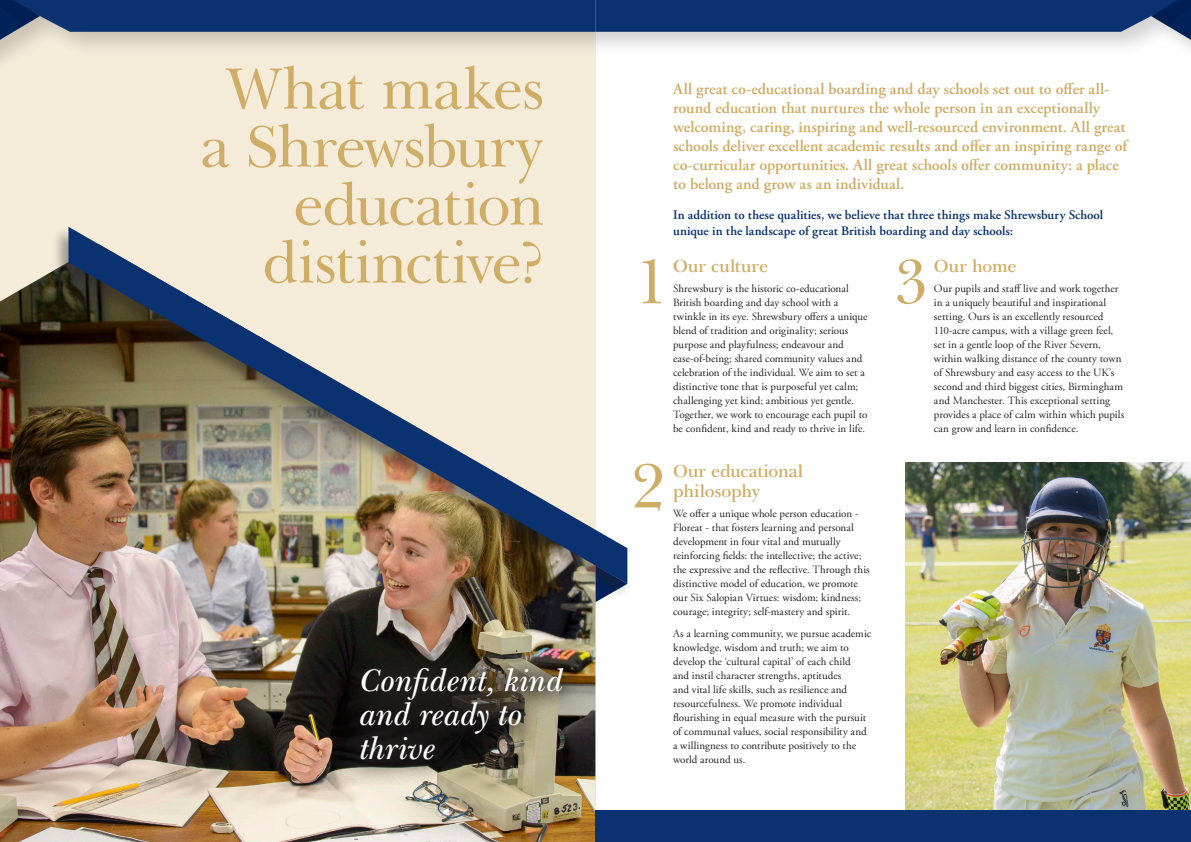
<style>
.page{position:relative;width:1191px;height:842px;background:#fff}
.page>*{position:absolute;margin:0;border:0;box-sizing:border-box;transform-origin:0 0}
.t1{font:64px "New Baskerville IT Cby BT";color:#cfad66}
.t2{font:60px/58px "New Baskerville IT Cby BT";letter-spacing:-.02em;color:#cfad66;text-align:right}
.t3{font:italic 600 32px/34px "New Baskerville IT Cby BT";letter-spacing:-.005em;color:#fff}
.t4{font:600 18px/20px "New Baskerville IT Cby BT";letter-spacing:-.005em;color:#cfad66}
.t5{font:600 16px/19px "Adobe Garamond Pro";color:#cfad66}
.t6{font:600 13px/16px "Adobe Garamond Pro";letter-spacing:.005em;color:#0b3270}
.t7{font:11px/14px "Adobe Garamond Pro";letter-spacing:.005em;color:#231f20}
</style>
<div class="page">
<div style="left:0;top:0;width:595px;height:575px;background:#f4ebd9"></div>
<img style="left:905px;top:463px;width:286px;height:348px">
<img style="left:0;top:271px;width:595px;height:571px">
<svg style="left:595px;top:599px;width:6px;height:3px"></svg>
<div style="left:0;top:0;width:1191px;height:104px;background:#231f20;opacity:.2"></div>
<svg style="left:0;top:0;width:1191px;height:40px;background:#385583"></svg>
<div style="left:595px;top:811px;width:596px;height:31px;background:#0b3270"></div>
<div style="left:52px;top:226px;width:578px;height:373px;background:#231f20;opacity:.4"></div>
<img style="left:68px;top:227px;width:559px;height:357px">
<img style="left:334px;top:641px;width:255px;height:145px">
<p class="t2" style="left:200px;top:59px;width:345px">What makes a Shrewsbury education distinctive?</p>
<p class="t3" style="left:360px;top:663px;width:205px">Confident, kind and ready to thrive</p>
<p class="t5" style="left:673px;top:79px;width:456px">All great co-educational boarding and day schools set out to offer all&shy;round education that nurtures the whole person in an exceptionally welcoming, caring, inspiring and well-resourced environment. All great schools deliver excellent academic results and offer an inspiring range of co-curricular opportunities. All great schools offer community: a place to belong and grow as an individual.</p>
<p class="t6" style="left:673px;top:207px;width:431px">In addition to these qualities, we believe that three things make Shrewsbury School unique in the landscape of great British boarding and day schools:</p>
<p class="t4" style="left:673px;top:256px;width:96px">Our culture</p>
<p class="t7" style="left:673px;top:282px;width:196px">Shrewsbury is the historic co-educational British boarding and day school with a twinkle in its eye. Shrewsbury offers a unique blend of tradition and originality; serious purpose and playfulness; endeavour and ease-of-being; shared community values and celebration of the individual. We aim to set a distinctive tone that is purposeful yet calm; challenging yet kind; ambitious yet gentle.<br>Together, we work to encourage each pupil to be confident, kind and ready to thrive in life.</p>
<p class="t4" style="left:673px;top:461px;width:132px">Our educational philosophy</p>
<p class="t7" style="left:673px;top:507px;width:198px">We offer a unique whole person education - Floreat - that fosters learning and personal development in four vital and mutually reinforcing fields: the intellective; the active; the expressive and the reflective. Through this distinctive model of education, we promote our Six Salopian Virtues: wisdom; kindness; courage; integrity; self-mastery and spirit.</p>
<p class="t7" style="left:673px;top:627px;width:200px">As a learning community, we pursue academic knowledge, wisdom and truth; we aim to develop the ‘cultural capital’ of each child<br>and instil character strengths, aptitudes<br>and vital life skills, such as resilience and resourcefulness. We promote individual flourishing in equal measure with the pursuit of communal values, social responsibility and a willingness to contribute positively to the world around us.</p>
<p class="t1" style="left:634px;top:242px;width:37px">1</p>
<p class="t1" style="left:893px;top:242px;width:37px">3</p>
<p class="t4" style="left:934px;top:256px;width:84px">Our home</p>
<p class="t7" style="left:934px;top:282px;width:192px">Our pupils and staff live and work together in a uniquely beautiful and inspirational setting. Ours is an excellently resourced 110-acre campus, with a village green feel, set in a gentle loop of the River Severn, within walking distance of the county town of Shrewsbury and easy access to the UK’s second and third biggest cities, Birmingham and Manchester. This exceptional setting provides a place of calm within which pupils can grow and learn in confidence.</p>
<p class="t1" style="left:631px;top:446px;width:37px">2</p>
</div>
